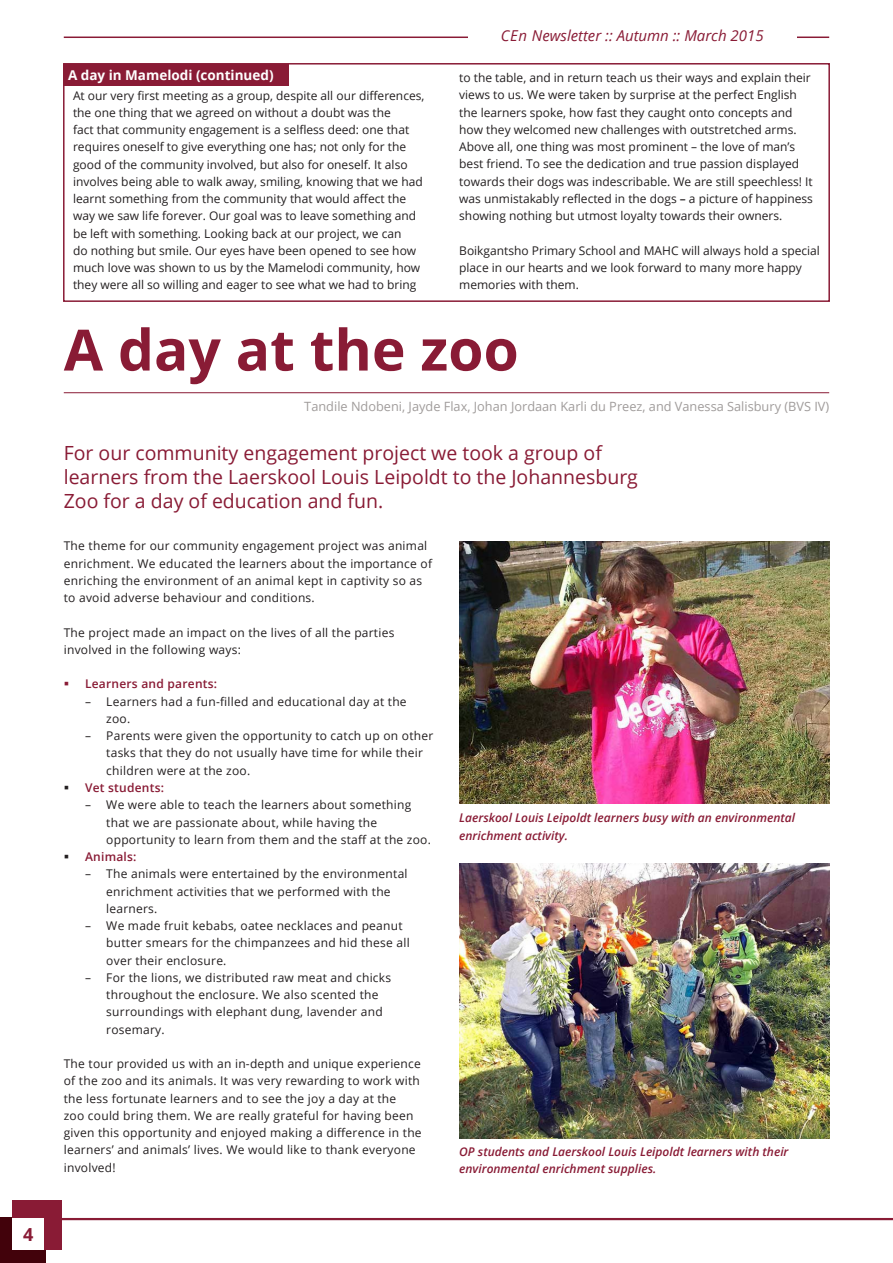
<style>
.page{position:relative;width:893px;height:1263px;background:#fff}
.page>*{position:absolute;margin:0;border:0;box-sizing:border-box;transform-origin:0 0}
.t1{font:700 57px "Open Sans";color:#891b35}
.t2{font:19.5px/24px "Open Sans";color:#891b35}
.t3{font:700 18px "Open Sans";color:#891b35}
.t4{font:italic 15px "Open Sans";color:#891b35}
.t5{font:700 13.5px "Open Sans";color:#fff}
.t6{font:12.75px "Open Sans";color:#a09c9b}
.t7{font:12px/17.2px "Open Sans";letter-spacing:.02em;color:#231f20}
.t8{font:12px/17.2px "Open Sans";color:#231f20}
.t9{font:italic 600 12px/17.2px "Open Sans";color:#891b35}
.t10{font:600 12px "Open Sans";letter-spacing:.02em;color:#891b35}
.s1{font-weight:600}
.s2{color:#231f20}
</style>
<div class="page">
<hr style="left:64px;top:37px;width:765px;height:1px;background:#891b35">
<hr style="left:56px;top:1218px;width:837px;height:2px;background:#891b35">
<div style="left:468px;top:29px;width:329px;height:19px;background:#fff"></div>
<div style="left:0;top:1217px;width:46px;height:46px;background:#42020b"></div>
<div style="left:12px;top:1200px;width:50px;height:50px;background:#891b35"></div>
<div style="left:12px;top:1218px;width:32px;height:32px;background:#fff"></div>
<div style="left:63px;top:63px;width:767px;height:239px;border:2px solid #891b35"></div>
<div style="left:64px;top:64px;width:225px;height:21px;background:#891b35"></div>
<hr style="left:64px;top:392px;width:765px;height:1px;background:#891b35">
<img style="left:459px;top:541px;width:370px;height:263px">
<img style="left:459px;top:863px;width:370px;height:275px">
<p class="t3" style="left:23px;top:1221px;width:12px">4</p>
<p class="t5" style="left:68px;top:65px;width:207px">A day in Mamelodi (continued)</p>
<p class="t8" style="left:73px;top:86px;width:353px">At our very first meeting as a group, despite all our differences, the one thing that we agreed on without a doubt was the<br>fact that community engagement is a selfless deed: one that requires oneself to give everything one has; not only for the good of the community involved, but also for oneself. It also involves being able to walk away, smiling, knowing that we had learnt something from the community that would affect the way we saw life forever. Our goal was to leave something and be left with something. Looking back at our project, we can<br>do nothing but smile. Our eyes have been opened to see how much love was shown to us by the Mamelodi community, how they were all so willing and eager to see what we had to bring</p>
<p class="t4" style="left:501px;top:25px;width:264px">CEn Newsletter :: Autumn :: March 2015</p>
<p class="t8" style="left:459px;top:69px;width:355px">to the table, and in return teach us their ways and explain their views to us. We were taken by surprise at the perfect English the learners spoke, how fast they caught onto concepts and how they welcomed new challenges with outstretched arms.<br>Above all, one thing was most prominent – the love of man’s best friend. To see the dedication and true passion displayed towards their dogs was indescribable. We are still speechless! It was unmistakably reflected in the dogs <span class="s1">–</span> a picture of happiness showing nothing but utmost loyalty towards their owners.</p>
<p class="t8" style="left:459px;top:241px;width:362px">Boikgantsho Primary School and MAHC will always hold a special place in our hearts and we look forward to many more happy memories with them.</p>
<p class="t1" style="left:64px;top:310px;width:456px">A day at the zoo</p>
<p class="t6" style="left:304px;top:398px;width:526px">Tandile Ndobeni, Jayde Flax, Johan Jordaan Karli du Preez, and Vanessa Salisbury (BVS IV)</p>
<p class="t2" style="left:64px;top:440px;width:576px">For our community engagement project we took a group of learners from the Laerskool Louis Leipoldt to the Johannesburg<br>Zoo for a day of education and fun.</p>
<p class="t7" style="left:64px;top:537px;width:370px">The theme for our community engagement project was animal enrichment. We educated the learners about the importance of enriching the environment of an animal kept in captivity so as to avoid adverse behaviour and conditions.</p>
<p class="t7" style="left:64px;top:623px;width:332px">The project made an impact on the lives of all the parties involved in the following ways:</p>
<p class="t10" style="left:64px;top:676px;width:155px">▪ Learners and parents:</p>
<p class="t7" style="left:106px;top:692px;width:302px;text-indent:-21px">– Learners had a fun-filled and educational day at the zoo.</p>
<p class="t7" style="left:106px;top:727px;width:329px;text-indent:-21px">– Parents were given the opportunity to catch up on other tasks that they do not usually have time for while their children were at the zoo.</p>
<p class="t10" style="left:64px;top:779px;width:102px"><span class="s2">▪</span> Vet students:</p>
<p class="t7" style="left:106px;top:796px;width:326px;text-indent:-21px">– We were able to teach the learners about something that we are passionate about, while having the opportunity to learn from them and the staff at the zoo.</p>
<p class="t10" style="left:64px;top:848px;width:74px"><span class="s2">▪</span> Animals:</p>
<p class="t7" style="left:106px;top:865px;width:303px;text-indent:-21px">– The animals were entertained by the environmental enrichment activities that we performed with the learners.</p>
<p class="t7" style="left:106px;top:917px;width:305px;text-indent:-21px">– We made fruit kebabs, oatee necklaces and peanut butter smears for the chimpanzees and hid these all over their enclosure.</p>
<p class="t7" style="left:106px;top:968px;width:286px;text-indent:-21px">– For the lions, we distributed raw meat and chicks throughout the enclosure. We also scented the surroundings with elephant dung, lavender and rosemary.</p>
<p class="t7" style="left:64px;top:1055px;width:359px">The tour provided us with an in-depth and unique experience of the zoo and its animals. It was very rewarding to work with the less fortunate learners and to see the joy a day at the<br>zoo could bring them. We are really grateful for having been given this opportunity and enjoyed making a difference in the learners’ and animals’ lives. We would like to thank everyone involved!</p>
<p class="t9" style="left:459px;top:809px;width:337px">Laerskool Louis Leipoldt learners busy with an environmental enrichment activity.</p>
<p class="t9" style="left:459px;top:1143px;width:331px">OP students and Laerskool Louis Leipoldt learners with their environmental enrichment supplies.</p>
</div>
